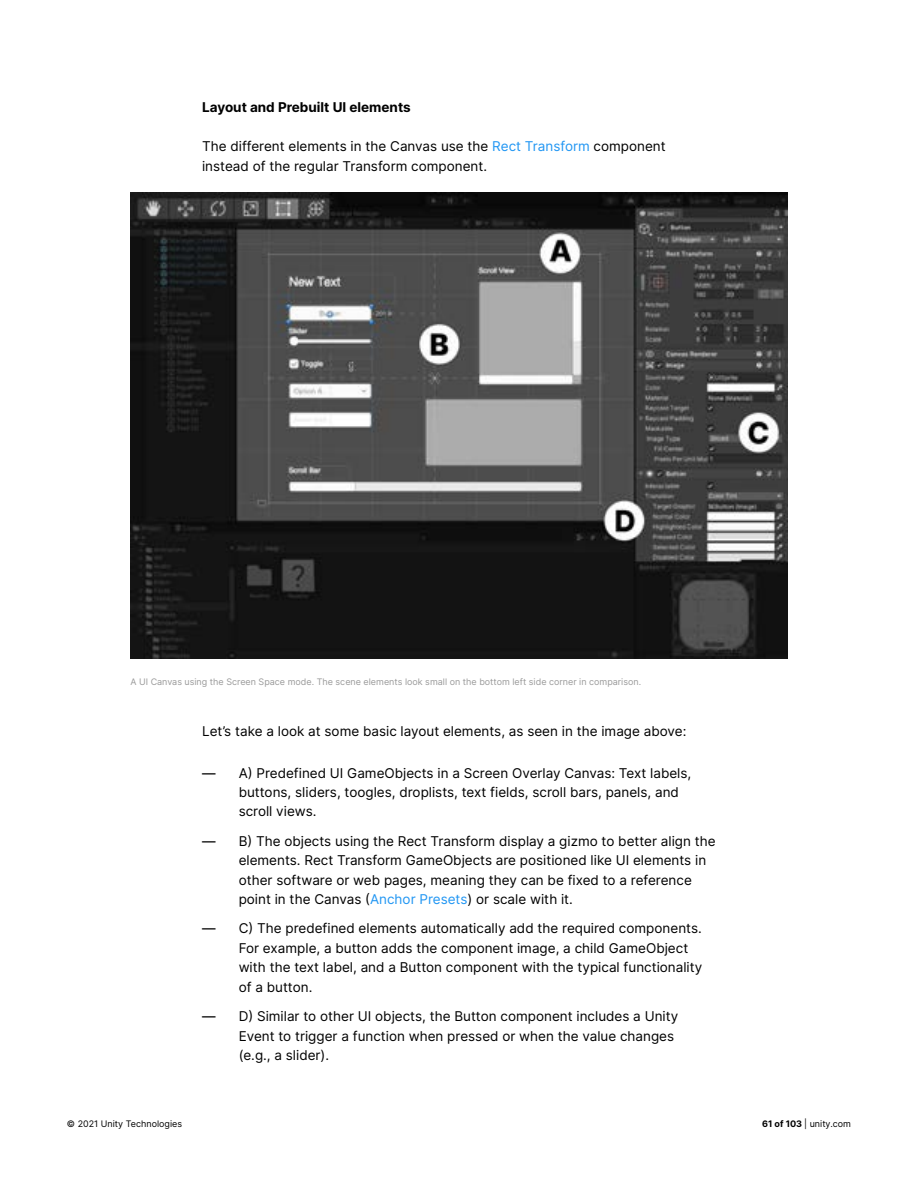
<style>
.page{position:relative;width:918px;height:1188px;background:#fff}
.page>*{position:absolute;margin:0;border:0;box-sizing:border-box;transform-origin:0 0}
.t1{font:13.5px/19.5px "Inter";color:#000}
.t2{font:700 13.5px "Inter";color:#000}
.t3{font:9px "Inter";color:#999}
.t4{font:9px "Inter";color:#000}
.s1{color:#2196f3}
.s2{font-weight:500}
.s3{font-weight:700}
</style>
<div class="page">
<img style="left:130px;top:192px;width:657px;height:466px">
<p class="t2" style="left:202px;top:97px;width:210px">Layout and Prebuilt UI elements</p>
<p class="t1" style="left:202px;top:136px;width:465px">The different elements in the Canvas use the <span class="s1">Rect Transform</span> component instead of the regular Transform component.</p>
<p class="t3" style="left:130px;top:675px;width:511px">A UI Canvas using the Screen Space mode. The scene elements look small on the bottom left side corner in comparison.</p>
<p class="t1" style="left:202px;top:721px;width:486px">Let’s take a look at some basic layout elements, as seen in the image above:</p>
<p class="t1" style="left:239px;top:763px;width:454px;text-indent:-37px"><span class="s2">—</span> A) Predefined UI GameObjects in a Screen Overlay Canvas: Text labels, buttons, sliders, toogles, droplists, text fields, scroll bars, panels, and scroll views.</p>
<p class="t1" style="left:239px;top:831px;width:479px;text-indent:-37px"><span class="s2">—</span> B) The objects using the Rect Transform display a gizmo to better align the elements. Rect Transform GameObjects are positioned like UI elements in other software or web pages, meaning they can be fixed to a reference point in the Canvas (<span class="s1">Anchor Presets</span>) or scale with it.</p>
<p class="t1" style="left:239px;top:919px;width:465px;text-indent:-37px"><span class="s2">—</span> C) The predefined elements automatically add the required components.<br>For example, a button adds the component image, a child GameObject with the text label, and a Button component with the typical functionality of a button.</p>
<p class="t1" style="left:239px;top:1006px;width:441px;text-indent:-37px"><span class="s2">—</span> D) Similar to other UI objects, the Button component includes a Unity<br>Event to trigger a function when pressed or when the value changes (e.g., a slider).</p>
<p class="t4" style="left:67px;top:1117px;width:117px">© 2021 Unity Technologies</p>
<p class="t4" style="left:762px;top:1117px;width:90px"><span class="s3">61 of 103</span> | unity.com</p>
</div>
